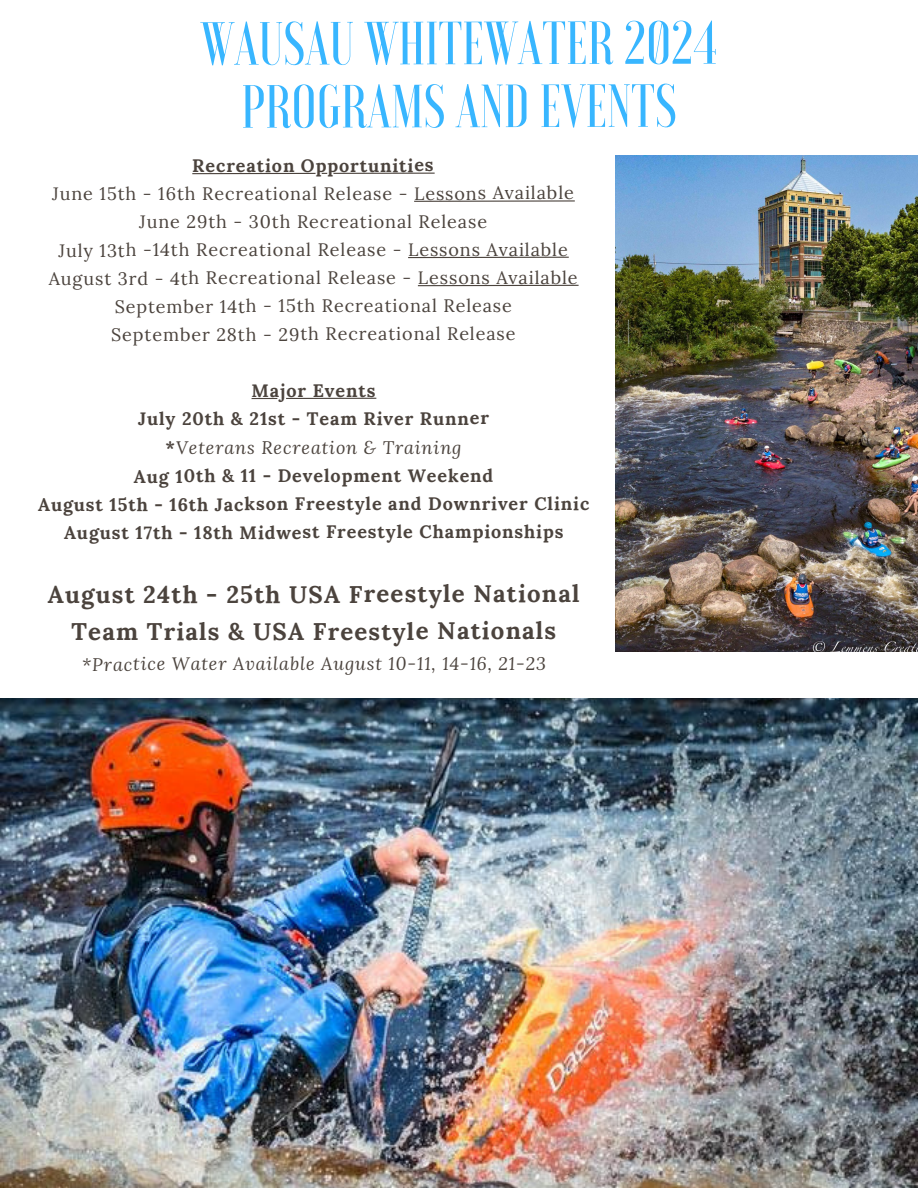
<style>
.page{position:relative;width:918px;height:1188px;background:#fff}
.page>*{position:absolute;margin:0;border:0;box-sizing:border-box;transform-origin:0 0}
.t1{font:500 60.75px/63px "Voga";color:#38b6ff;text-align:center}
.t2{font:700 24px/37px "Lora";letter-spacing:.045em;color:#4b433d;text-align:center}
.t3{font:18px "Lora";letter-spacing:.045em;color:#4b433d}
.t4{font:700 18px "Lora";letter-spacing:.045em;color:#4b433d}
.t5{font:italic 18px "Lora";letter-spacing:.05em;color:#4b433d}
.s1{font-weight:700;font-style:normal}
</style>
<div class="page">
<img style="left:616px;top:155px;width:302px;height:496px">
<img style="left:0;top:698px;width:918px;height:490px">
<svg style="left:192px;top:173px;width:243px;height:1px"></svg>
<hr style="left:414px;top:200px;width:161px;height:2px;background:#4b433d">
<hr style="left:408px;top:257px;width:161px;height:1px;background:#4b433d">
<hr style="left:418px;top:285px;width:161px;height:1px;background:#4b433d">
<hr style="left:252px;top:398px;width:124px;height:1px;background:#4b433d">
<p class="t1" style="left:200px;top:12px;width:519px">WAUSAU WHITEWATER 2024<br>PROGRAMS AND EVENTS</p>
<p class="t4" style="left:192px;top:154px;width:243px">Recreation Opportunities</p>
<p class="t3" style="left:52px;top:182px;width:523px">June 15th - 16th Recreational Release - Lessons Available</p>
<p class="t3" style="left:139px;top:210px;width:350px">June 29th - 30th Recreational Release</p>
<p class="t3" style="left:59px;top:238px;width:511px">July 13th -14th Recreational Release - Lessons Available</p>
<p class="t3" style="left:49px;top:266px;width:530px">August 3rd - 4th Recreational Release - Lessons Available</p>
<p class="t3" style="left:115px;top:294px;width:399px">September 14th - 15th Recreational Release</p>
<p class="t3" style="left:111px;top:322px;width:406px">September 28th - 29th Recreational Release</p>
<p class="t4" style="left:252px;top:379px;width:125px">Major Events</p>
<p class="t4" style="left:138px;top:407px;width:352px">July 20th &amp; 21st - Team River Runner</p>
<p class="t5" style="left:166px;top:436px;width:298px"><span class="s1">*</span>Veterans Recreation &amp; Training</p>
<p class="t4" style="left:134px;top:464px;width:361px">Aug 10th &amp; 11 - Development Weekend</p>
<h2 class="t4" style="left:38px;top:492px;width:553px">August 15th - 16th Jackson Freestyle and Downriver Clinic</h2>
<p class="t4" style="left:64px;top:520px;width:501px">August 17th - 18th Midwest Freestyle Championships</p>
<p class="t2" style="left:48px;top:575px;width:533px">August 24th - 25th USA Freestyle National<br>Team Trials &amp; USA Freestyle Nationals</p>
<p class="t5" style="left:82px;top:651px;width:465px">*Practice Water Available August 10-11, 14-16, 21-23</p>
</div>
